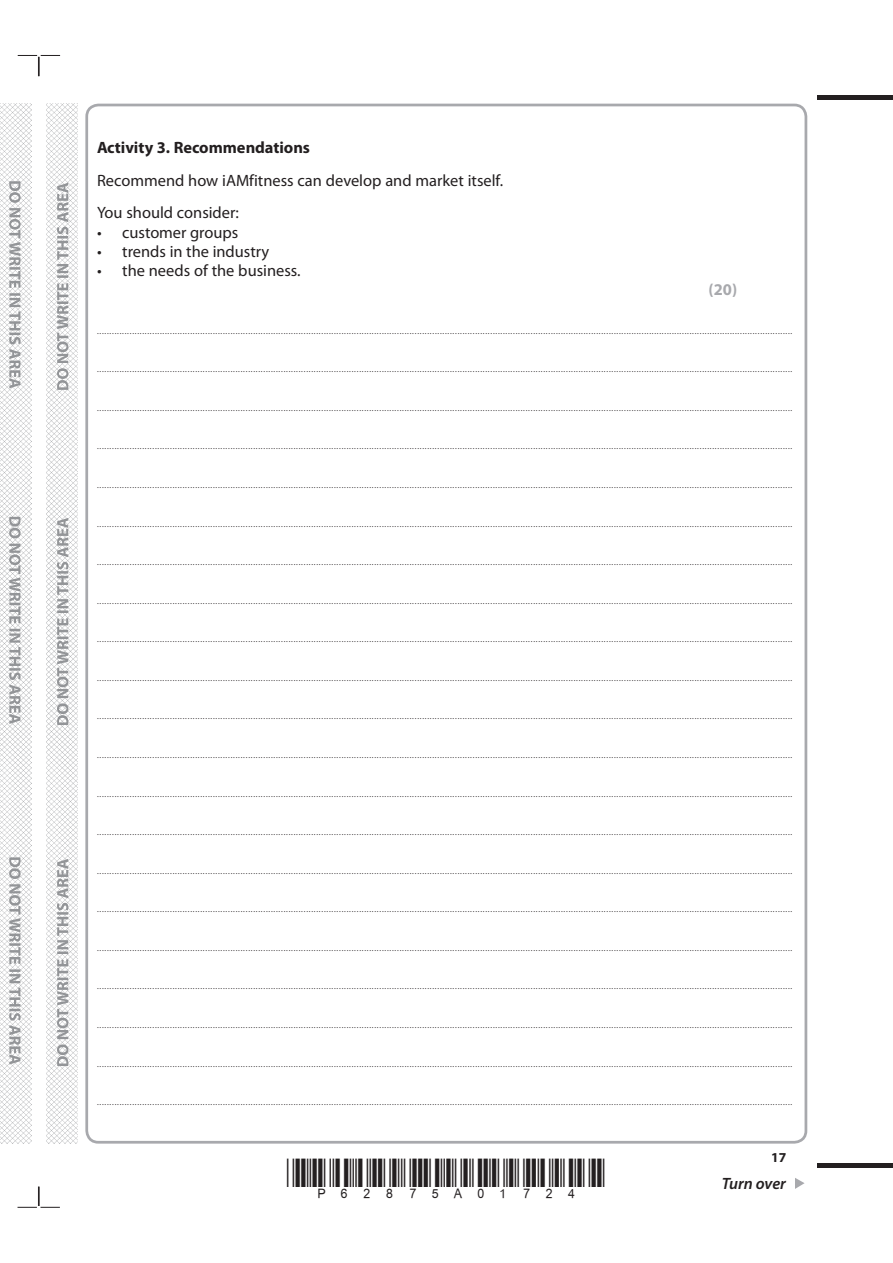
<style>
.page{position:relative;width:893px;height:1263px;background:#fff}
.page>*{position:absolute;margin:0;border:0;box-sizing:border-box;transform-origin:0 0}
.t1{font:16.5px/32.8px "Myriad Pro";color:#231f20}
.t2{font:700 16.5px "Myriad Pro";color:#231f20}
.t3{font:italic 600 16.5px "Myriad Pro";letter-spacing:-.005em;color:#231f20}
.t4{font:700 16.5px "Myriad Pro";color:#a8a9ad}
.t5{font:700 13.65px "Myriad Pro";color:#231f20}
.t6{font:8.25px "Myriad Pro";color:#231f20}
</style>
<div class="page">
<img style="left:47px;top:104px;width:31px;height:1040px">
<svg style="left:795px;top:1178px;width:9px;height:11px"></svg>
<div style="left:817px;top:95px;width:76px;height:5px;background:#231f20"></div>
<hr style="left:817px;top:1163px;width:76px;height:4px;background:#231f20">
<svg style="left:18px;top:55px;width:42px;height:21px"></svg>
<svg style="left:18px;top:1187px;width:42px;height:21px"></svg>
<img style="left:0;top:104px;width:31px;height:1040px">
<svg style="left:9px;top:181px;width:12px;height:884px"></svg>
<svg style="left:57px;top:183px;width:11px;height:883px"></svg>
<h1 class="t2" style="left:97px;top:141px;width:215px">Activity 3. Recommendations</h1>
<h1 class="t1" style="left:97px;top:165px;width:408px">Recommend how iAMfitness can develop and market itself.<br>You should consider:</h1>
<h1 class="t1" style="left:97px;top:217px;width:143px">• customer groups</h1>
<h1 class="t1" style="left:97px;top:236px;width:174px">• trends in the industry</h1>
<h1 class="t1" style="left:97px;top:255px;width:205px">• the needs of the business.</h1>
<h1 class="t4" style="left:708px;top:283px;width:31px">(20)</h1>
<p class="t6" style="left:97px;top:328px;width:697px">....................................................................................................................................................................................................................................................................................</p>
<p class="t6" style="left:97px;top:366px;width:697px">....................................................................................................................................................................................................................................................................................</p>
<p class="t6" style="left:97px;top:405px;width:697px">....................................................................................................................................................................................................................................................................................</p>
<p class="t6" style="left:97px;top:444px;width:697px">....................................................................................................................................................................................................................................................................................</p>
<p class="t6" style="left:97px;top:482px;width:697px">....................................................................................................................................................................................................................................................................................</p>
<p class="t6" style="left:97px;top:521px;width:697px">....................................................................................................................................................................................................................................................................................</p>
<p class="t6" style="left:97px;top:559px;width:697px">....................................................................................................................................................................................................................................................................................</p>
<p class="t6" style="left:97px;top:598px;width:697px">....................................................................................................................................................................................................................................................................................</p>
<p class="t6" style="left:97px;top:636px;width:697px">....................................................................................................................................................................................................................................................................................</p>
<p class="t6" style="left:97px;top:675px;width:697px">....................................................................................................................................................................................................................................................................................</p>
<p class="t6" style="left:97px;top:714px;width:697px">....................................................................................................................................................................................................................................................................................</p>
<p class="t6" style="left:97px;top:752px;width:697px">....................................................................................................................................................................................................................................................................................</p>
<p class="t6" style="left:97px;top:791px;width:697px">....................................................................................................................................................................................................................................................................................</p>
<p class="t6" style="left:97px;top:829px;width:697px">....................................................................................................................................................................................................................................................................................</p>
<p class="t6" style="left:97px;top:868px;width:697px">....................................................................................................................................................................................................................................................................................</p>
<p class="t6" style="left:97px;top:906px;width:697px">....................................................................................................................................................................................................................................................................................</p>
<p class="t6" style="left:97px;top:945px;width:697px">....................................................................................................................................................................................................................................................................................</p>
<p class="t6" style="left:97px;top:984px;width:697px">....................................................................................................................................................................................................................................................................................</p>
<p class="t6" style="left:97px;top:1022px;width:697px">....................................................................................................................................................................................................................................................................................</p>
<p class="t6" style="left:97px;top:1061px;width:697px">....................................................................................................................................................................................................................................................................................</p>
<p class="t6" style="left:97px;top:1099px;width:697px">....................................................................................................................................................................................................................................................................................</p>
<h2 class="t5" style="left:771px;top:1153px;width:17px">17</h2>
<h1 class="t3" style="left:722px;top:1174px;width:66px">Turn over</h1>
</div>
